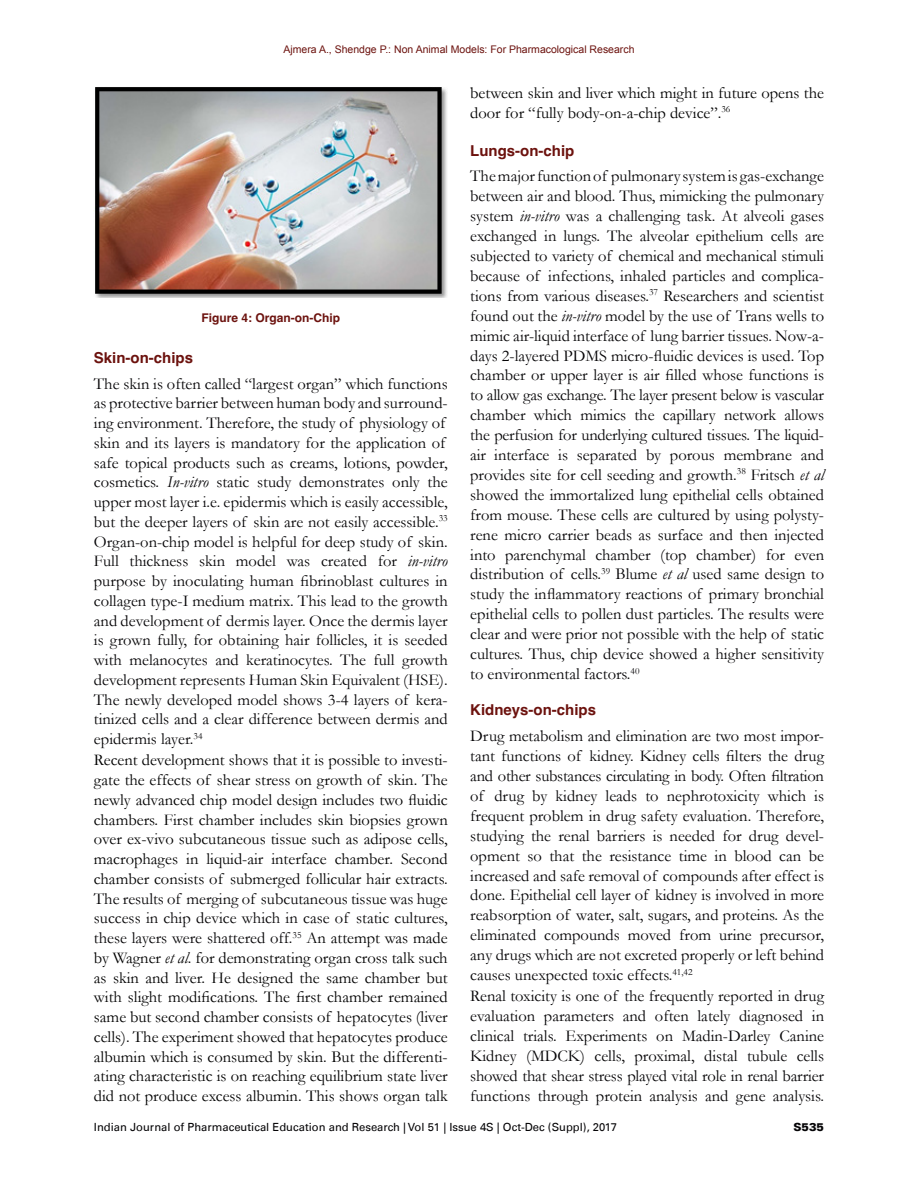
<style>
.page{position:relative;width:918px;height:1188px;background:#fff}
.page>*{position:absolute;margin:0;border:0;box-sizing:border-box;transform-origin:0 0}
.Body_Text{font:16.5px/20px "Garamond";color:#050406;text-align:justify}
.Body_Text-2{font:16.5px/19.8px "Garamond";color:#000}
.t1{font:700 15px "Helvetica";color:#6c120e}
.Fig_caption{font:700 12px "Helvetica";color:#6c120e}
.t2{font:11.25px "Univers LT";color:#050406}
.t3{font:900 11.25px "Univers LT";color:#050406}
.t4{font:10.5px "Arial";color:#6c120e}
.s1{font-style:italic}
.s2{color:#050406}
</style>
<div class="page">
<img style="left:94px;top:87px;width:353px;height:211px">
<p class="t4" style="left:283px;top:43px;width:353px">Ajmera A., Shendge P.: Non Animal Models: For Pharmacological Research</p>
<p class="Fig_caption" style="left:201px;top:307px;width:140px">Figure 4: Organ-on-Chip</p>
<h2 class="t1" style="left:94px;top:344px;width:101px">Skin-on-chips</h2>
<p class="Body_Text" style="left:94px;top:373px;width:355px;text-align:left">The skin is often called “largest organ” which functions as protective barrier between human body and surround&shy;ing environment. Therefore, the study of physiology of skin and its layers is mandatory for the application of safe topical products such as creams, lotions, powder, cosmetics. <span class="s1">In-vitro</span> static study demonstrates only the upper most layer i.e. epidermis which is easily accessible, but the deeper layers of skin are not easily accessible.<sup>33<br></sup>Organ-on-chip model is helpful for deep study of skin.<br>Full thickness skin model was created for <span class="s1">in-vitro </span>purpose by inoculating human fibrinoblast cultures in collagen type-I medium matrix. This lead to the growth and development of dermis layer. Once the dermis layer is grown fully, for obtaining hair follicles, it is seeded with melanocytes and keratinocytes. The full growth development represents Human Skin Equivalent (HSE).<br>The newly developed model shows 3-4 layers of kera&shy;tinized cells and a clear difference between dermis and epidermis layer.<sup>34</sup></p>
<p class="Body_Text-2" style="left:94px;top:750px;width:355px;text-align:justify">Recent development shows that it is possible to investi&shy;gate the effects of shear stress on growth of skin. The newly advanced chip model design includes two fluidic chambers. First chamber includes skin biopsies grown over ex-vivo subcutaneous tissue such as adipose cells, macrophages in liquid-air interface chamber. Second chamber consists of submerged follicular hair extracts.<br><span class="s2">The results of merging of subcutaneous tissue was huge success in chip device which in case of static cultures, these layers were shattered off.</span><sup>35</sup> An attempt was made by Wagner <span class="s1">et al</span>. for demonstrating organ cross talk such as skin and liver. He designed the same chamber but with slight modifications. The first chamber remained same but second chamber consists of hepatocytes (liver cells). The experiment showed that hepatocytes produce albumin which is consumed by skin. But the differenti&shy;ating characteristic is on reaching equilibrium state liver did not produce excess albumin. This shows organ talk</p>
<p class="Body_Text-2" style="left:470px;top:82px;width:355px">between skin and liver which might in future opens the door for “fully body-on-a-chip device”.<sup>36</sup></p>
<h2 class="t1" style="left:470px;top:137px;width:106px">Lungs-on-chip</h2>
<p class="Body_Text" style="left:470px;top:166px;width:355px">The major function of pulmonary system is gas-exchange between air and blood. Thus, mimicking the pulmonary system <span class="s1">in-vitro</span> was a challenging task. At alveoli gases exchanged in lungs. The alveolar epithelium cells are subjected to variety of chemical and mechanical stimuli because of infections, inhaled particles and complica&shy;tions from various diseases.<sup>37</sup> Researchers and scientist found out the <span class="s1">in-vitro</span> model by the use of Trans wells to mimic air-liquid interface of lung barrier tissues. Now-a&shy;days 2-layered PDMS micro-fluidic devices is used. Top chamber or upper layer is air filled whose functions is to allow gas exchange. The layer present below is vascular chamber which mimics the capillary network allows the perfusion for underlying cultured tissues. The liquid&shy;air interface is separated by porous membrane and provides site for cell seeding and growth.<sup>38</sup> Fritsch <span class="s1">et al </span>showed the immortalized lung epithelial cells obtained from mouse. These cells are cultured by using polysty&shy;rene micro carrier beads as surface and then injected into parenchymal chamber (top chamber) for even distribution of cells.<sup>39</sup> Blume <span class="s1">et al</span> used same design to study the inflammatory reactions of primary bronchial epithelial cells to pollen dust particles. The results were clear and were prior not possible with the help of static cultures. Thus, chip device showed a higher sensitivity to environmental factors.<sup>40</sup></p>
<h2 class="t1" style="left:470px;top:697px;width:127px">Kidneys-on-chips</h2>
<p class="Body_Text" style="left:470px;top:726px;width:355px">Drug metabolism and elimination are two most impor&shy;tant functions of kidney. Kidney cells filters the drug and other substances circulating in body. Often filtration of drug by kidney leads to nephrotoxicity which is frequent problem in drug safety evaluation. Therefore, studying the renal barriers is needed for drug devel&shy;opment so that the resistance time in blood can be increased and safe removal of compounds after effect is done. Epithelial cell layer of kidney is involved in more reabsorption of water, salt, sugars, and proteins. As the eliminated compounds moved from urine precursor, any drugs which are not excreted properly or left behind causes unexpected toxic effects.<sup>41,42</sup></p>
<p class="Body_Text" style="left:470px;top:986px;width:355px">Renal toxicity is one of the frequently reported in drug evaluation parameters and often lately diagnosed in clinical trials. Experiments on Madin-Darley Canine Kidney (MDCK) cells, proximal, distal tubule cells showed that shear stress played vital role in renal barrier functions through protein analysis and gene analysis.</p>
<p class="t2" style="left:94px;top:1120px;width:525px">Indian Journal of Pharmaceutical Education and Research | Vol 51 | Issue 4S | Oct-Dec (Suppl), 2017</p>
<p class="t3" style="left:793px;top:1120px;width:32px">S535</p>
</div>
